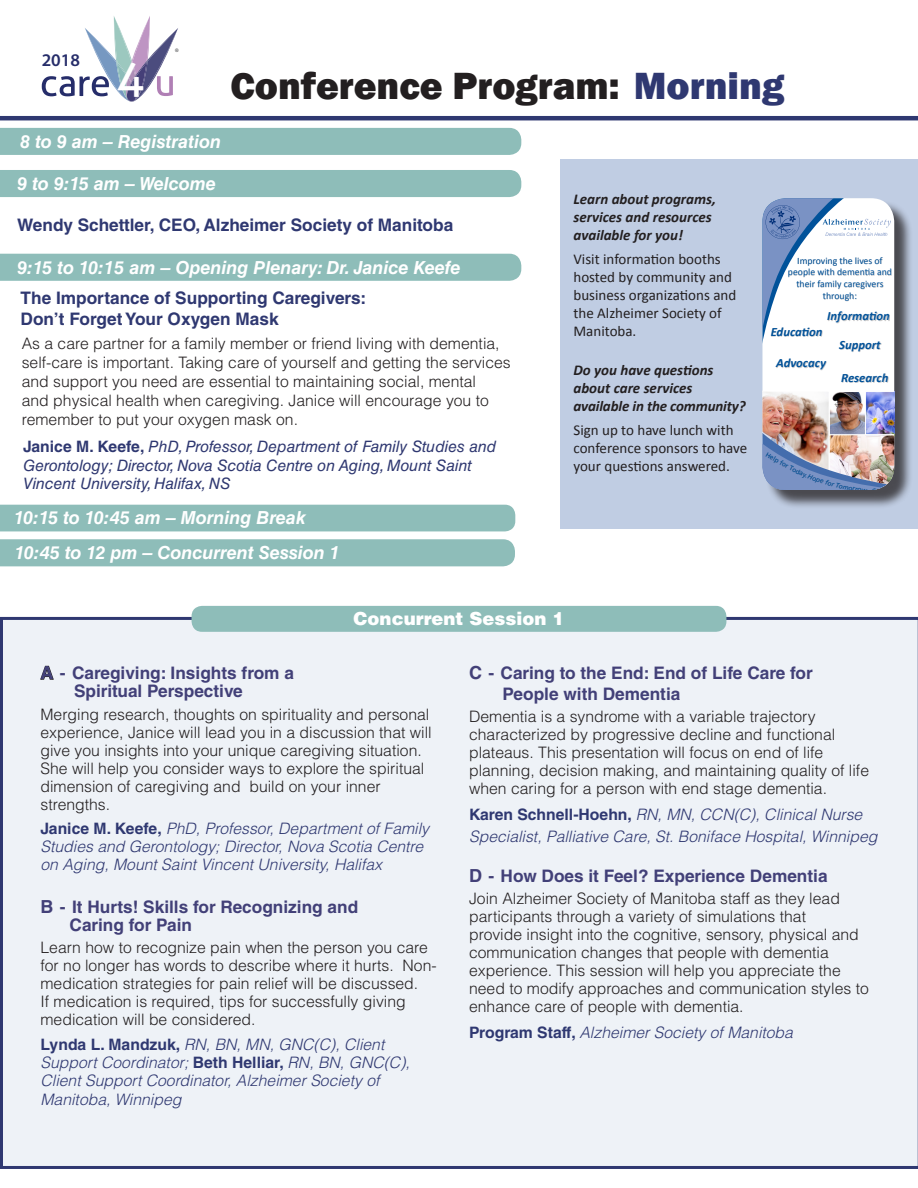
<style>
.page{position:relative;width:918px;height:1188px;background:#fff}
.page>*{position:absolute;margin:0;border:0;box-sizing:border-box;transform-origin:0 0}
.t1{font:47.4px "Aller";color:#fff}
.t2{font:800 39px "Franklin Gothic";color:#231f20}
.Time{font:italic 700 18px "Helvetica LT Std";color:#fff}
.Time-2{font:900 18px "Helvetica LT Std";color:#fff}
.t3{font:600 17.85px "Myriad Pro";color:#262d6a}
.Session_Name{font:700 17.25px/18px "Helvetica LT Std";color:#424078}
.Time-3{font:700 17.25px/21px "Helvetica LT Std";color:#2f3871}
.Session_Name-2{font:700 17.25px "Helvetica LT Std";color:#2f3871}
.Presenter_Name{font:300 15.75px/18px "Helvetica LT Std";color:#231f20}
.Session_Name-3{font:italic 300 15.75px/18.3px "Helvetica LT Std";color:#2f3871}
.Time-4{font:300 15.75px/18.9px "Helvetica LT Std";color:#231f20}
.Session_Name-4{font:300 15.75px/18px "Helvetica LT Std";color:#231f20}
.copy{font:italic 15.75px/18.9px "Helvetica LT Std";color:#2f3871}
.Presenter_Name-2{font:italic 300 15.75px "Helvetica LT Std";color:#2f3871}
.copy-2{font:15px/18px "Calibri";color:#231f20}
.copy-3{font:italic 700 15px/18px "Calibri";color:#231f20}
.t4{font:italic 700 12.6px "Calibri";color:#01529a}
.t5{font:10.95px "Myriad Pro";color:#57585a;scale:.9 1}
.t6{font:9.75px/11.7px "Calibri";color:#01529a;text-align:center}
.s1{color:#2f3871}
.s2{font-weight:700;font-style:normal}
.s3{font-size:18px}
</style>
<div class="page">
<div style="left:560px;top:159px;width:358px;height:370px;background:#c0cde3"></div>
<div style="left:0;top:505px;width:515px;height:26px;background:#8ebdb9"></div>
<div style="left:0;top:170px;width:521px;height:27px;background:#8ebdb9"></div>
<div style="left:0;top:617px;width:918px;height:552px;background:#eef2f7"></div>
<svg style="left:42px;top:16px;width:136px;height:86px"></svg>
<svg style="left:40px;top:666px;width:14px;height:14px"></svg>
<hr style="left:0;top:116px;width:918px;height:4px;background:#2f3871">
<div style="left:192px;top:606px;width:534px;height:26px;background:#8ebdb9;border-radius:10px"></div>
<div style="left:0;top:254px;width:521px;height:27px;background:#8ebdb9"></div>
<div style="left:0;top:128px;width:521px;height:27px;background:#8ebdb9"></div>
<div style="left:0;top:539px;width:515px;height:27px;background:#8ebdb9"></div>
<div style="left:765px;top:200px;width:148px;height:309px;background:#231f20;opacity:.75"></div>
<img style="left:762px;top:198px;width:132px;height:295px">
<p class="t3" style="left:42px;top:48px;width:40px">2018</p>
<p class="t1" style="left:116px;top:48px;width:30px">4</p>
<p class="t5" style="left:175px;top:46px;width:6px">®</p>
<p class="t2" style="left:230px;top:61px;width:555px">Conference Program: <span class="s1">Morning</span></p>
<p class="Time" style="left:20px;top:131px;width:202px">8 to 9 am – Registration</p>
<p class="Time" style="left:17px;top:173px;width:200px">9 to 9:15 am – Welcome</p>
<p class="Session_Name-2" style="left:17px;top:214px;width:438px">Wendy Schettler, CEO, Alzheimer Society of Manitoba</p>
<p class="Time" style="left:17px;top:257px;width:445px">9:15 to 10:15 am – Opening Plenary: Dr. Janice Keefe</p>
<p class="Time-3" style="left:21px;top:287px;width:347px">The Importance of Supporting Caregivers:<br>Don’t Forget Your Oxygen Mask</p>
<p class="Time-4" style="left:22px;top:334px;width:491px">As a care partner for a family member or friend living with dementia, self-care is important. Taking care of yourself and getting the services and support you need are essential to maintaining social, mental<br>and physical health when caregiving. Janice will encourage you to remember to put your oxygen mask on.</p>
<p class="copy" style="left:23px;top:437px;width:475px"><span class="s2">Janice M. Keefe,</span> PhD, Professor, Department of Family Studies and<br>Gerontology; Director, Nova Scotia Centre on Aging, Mount Saint<br>Vincent University, Halifax, NS</p>
<p class="Time" style="left:14px;top:506px;width:293px">10:15 to 10:45 am – Morning Break</p>
<p class="Time" style="left:15px;top:541px;width:326px">10:45 to 12 pm – Concurrent Session 1</p>
<p class="copy-3" style="left:573px;top:190px;width:144px">Learn about programs, services and resources available for you!</p>
<p class="copy-2" style="left:573px;top:251px;width:164px">Visit information booths hosted by community and business organizations and the Alzheimer Society of<br>Manitoba.</p>
<p class="copy-3" style="left:573px;top:361px;width:174px">Do you have questions about care services available in the community?</p>
<p class="copy-2" style="left:573px;top:422px;width:175px">Sign up to have lunch with conference sponsors to have your questions answered.</p>
<p class="Time-2" style="left:354px;top:607px;width:212px">Concurrent Session 1</p>
<p class="t6" style="left:788px;top:255px;width:106px">Improving the lives of people with dementia and their family caregivers through:</p>
<p class="t4" style="left:827px;top:308px;width:64px">Information</p>
<p class="t4" style="left:776px;top:355px;width:51px">Advocacy</p>
<p class="t4" style="left:771px;top:324px;width:53px">Education</p>
<p class="t4" style="left:839px;top:337px;width:43px">Support</p>
<p class="t4" style="left:841px;top:370px;width:49px">Research</p>
<p class="Session_Name" style="left:74px;top:664px;width:221px;text-indent:-34px"><span class="s3">A</span> - Caregiving: Insights from a<br>Spiritual Perspective</p>
<p class="Presenter_Name" style="left:40px;top:705px;width:393px">Merging research, thoughts on spirituality and personal experience, Janice will lead you in a discussion that will give you insights into your unique caregiving situation.<br>She will help you consider ways to explore the spiritual dimension of caregiving and build on your inner strengths.</p>
<p class="Session_Name-3" style="left:40px;top:820px;width:390px"><span class="s2">Janice M. Keefe,</span> PhD, Professor, Department of Family<br>Studies and Gerontology; Director, Nova Scotia Centre on Aging, Mount Saint Vincent University, Halifax</p>
<p class="Session_Name" style="left:70px;top:898px;width:290px;text-indent:-29px"><span class="s3">B</span> - It Hurts! Skills for Recognizing and<br>Caring for Pain</p>
<p class="Presenter_Name" style="left:40px;top:939px;width:398px">Learn how to recognize pain when the person you care for no longer has words to describe where it hurts. Non&shy;medication strategies for pain relief will be discussed.<br>If medication is required, tips for successfully giving medication will be considered.</p>
<p class="Session_Name-3" style="left:40px;top:1035px;width:371px"><span class="s2">Lynda L. Mandzuk,</span> RN, BN, MN, GNC(C), Client Support Coordinator; <span class="s2">Beth Helliar,</span> RN, BN, GNC(C), Client Support Coordinator, Alzheimer Society of Manitoba, Winnipeg</p>
<p class="Session_Name" style="left:503px;top:663px;width:312px;line-height:20.7px;text-indent:-34px"><span class="s3">C</span> - Caring to the End: End of Life Care for<br>People with Dementia</p>
<p class="Session_Name-4" style="left:469px;top:707px;width:402px">Dementia is a syndrome with a variable trajectory characterized by progressive decline and functional plateaus. This presentation will focus on end of life planning, decision making, and maintaining quality of life when caring for a person with end stage dementia.</p>
<p class="Session_Name-3" style="left:469px;top:803px;width:410px;line-height:21.9px"><span class="s2">Karen Schnell-Hoehn,</span> RN, MN, CCN(C), Clinical Nurse<br>Specialist, Palliative Care, St. Boniface Hospital, Winnipeg</p>
<p class="Session_Name" style="left:469px;top:867px;width:360px"><span class="s3">D</span> - How Does it Feel? Experience Dementia</p>
<p class="Presenter_Name" style="left:469px;top:890px;width:401px">Join Alzheimer Society of Manitoba staff as they lead participants through a variety of simulations that<br>provide insight into the cognitive, sensory, physical and communication changes that people with dementia experience. This session will help you appreciate the need to modify approaches and communication styles to enhance care of people with dementia.</p>
<p class="Presenter_Name-2" style="left:469px;top:1023px;width:325px"><span class="s2">Program Staff,</span> Alzheimer Society of Manitoba</p>
</div>
